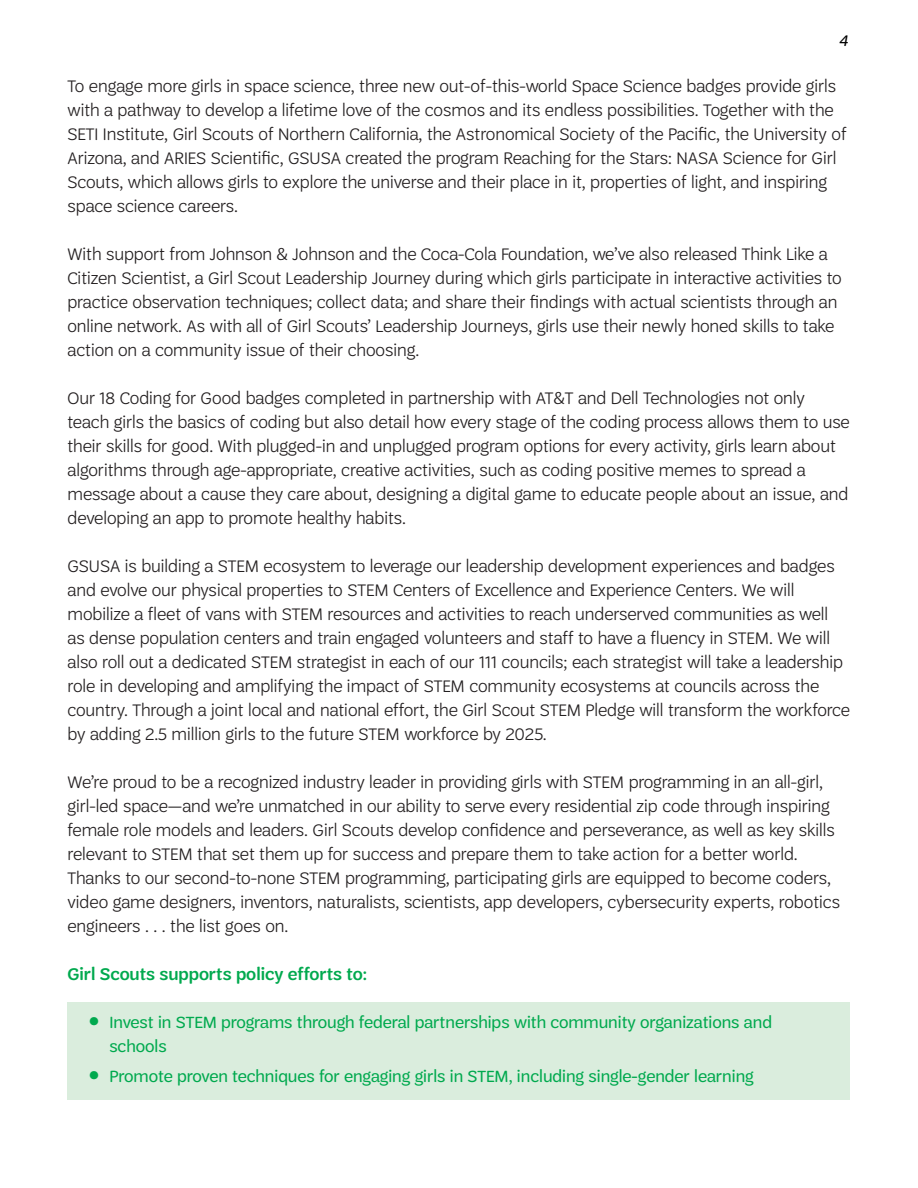
<style>
.page{position:relative;width:918px;height:1188px;background:#fff}
.page>*{position:absolute;margin:0;border:0;box-sizing:border-box;transform-origin:0 0}
.Body_Copy{font:300 18px/24px "Trefoil Sans";color:#231f20}
.Body_Copy-2{font:500 18px "Trefoil Sans";color:#00a94e}
.t1{font:17.4px/24px "Trefoil Sans";color:#00a94e}
.t2{font:italic 16.5px "Trefoil Sans";color:#000}
.s1{font-weight:300;font-size:46.5px}
</style>
<div class="page">
<div style="left:68px;top:1002px;width:782px;height:98px;background:#daeddd"></div>
<p class="t2" style="left:839px;top:31px;width:10px">4</p>
<p class="Body_Copy" style="left:68px;top:74px;width:781px">To engage more girls in space science, three new out-of-this-world Space Science badges provide girls with a pathway to develop a lifetime love of the cosmos and its endless possibilities. Together with the SETI Institute, Girl Scouts of Northern California, the Astronomical Society of the Pacific, the University of Arizona, and ARIES Scientific, GSUSA created the program Reaching for the Stars: NASA Science for Girl Scouts, which allows girls to explore the universe and their place in it, properties of light, and inspiring space science careers.</p>
<p class="Body_Copy" style="left:68px;top:242px;width:776px">With support from Johnson &amp; Johnson and the Coca-Cola Foundation, we’ve also released Think Like a Citizen Scientist, a Girl Scout Leadership Journey during which girls participate in interactive activities to practice observation techniques; collect data; and share their findings with actual scientists through an online network. As with all of Girl Scouts’ Leadership Journeys, girls use their newly honed skills to take action on a community issue of their choosing.</p>
<p class="Body_Copy" style="left:68px;top:386px;width:784px">Our 18 Coding for Good badges completed in partnership with AT&amp;T and Dell Technologies not only teach girls the basics of coding but also detail how every stage of the coding process allows them to use their skills for good. With plugged-in and unplugged program options for every activity, girls learn about algorithms through age-appropriate, creative activities, such as coding positive memes to spread a message about a cause they care about, designing a digital game to educate people about an issue, and developing an app to promote healthy habits.</p>
<p class="Body_Copy" style="left:68px;top:554px;width:784px">GSUSA is building a STEM ecosystem to leverage our leadership development experiences and badges and evolve our physical properties to STEM Centers of Excellence and Experience Centers. We will mobilize a fleet of vans with STEM resources and activities to reach underserved communities as well<br>as dense population centers and train engaged volunteers and staff to have a fluency in STEM. We will also roll out a dedicated STEM strategist in each of our 111 councils; each strategist will take a leadership role in developing and amplifying the impact of STEM community ecosystems at councils across the country. Through a joint local and national effort, the Girl Scout STEM Pledge will transform the workforce by adding 2.5 million girls to the future STEM workforce by 2025.</p>
<p class="Body_Copy" style="left:68px;top:770px;width:774px">We’re proud to be a recognized industry leader in providing girls with STEM programming in an all-girl, girl-led space—and we’re unmatched in our ability to serve every residential zip code through inspiring female role models and leaders. Girl Scouts develop confidence and perseverance, as well as key skills relevant to STEM that set them up for success and prepare them to take action for a better world.<br>Thanks to our second-to-none STEM programming, participating girls are equipped to become coders, video game designers, inventors, naturalists, scientists, app developers, cybersecurity experts, robotics engineers . . . the list goes on.</p>
<p class="Body_Copy-2" style="left:68px;top:964px;width:301px">Girl Scouts supports policy efforts to:</p>
<p class="t1" style="left:110px;top:1010px;width:664px;text-indent:-22px"><span class="s1">•</span> Invest in STEM programs through federal partnerships with community organizations and schools</p>
<p class="t1" style="left:87px;top:1065px;width:668px"><span class="s1">•</span> Promote proven techniques for engaging girls in STEM, including single-gender learning</p>
</div>
